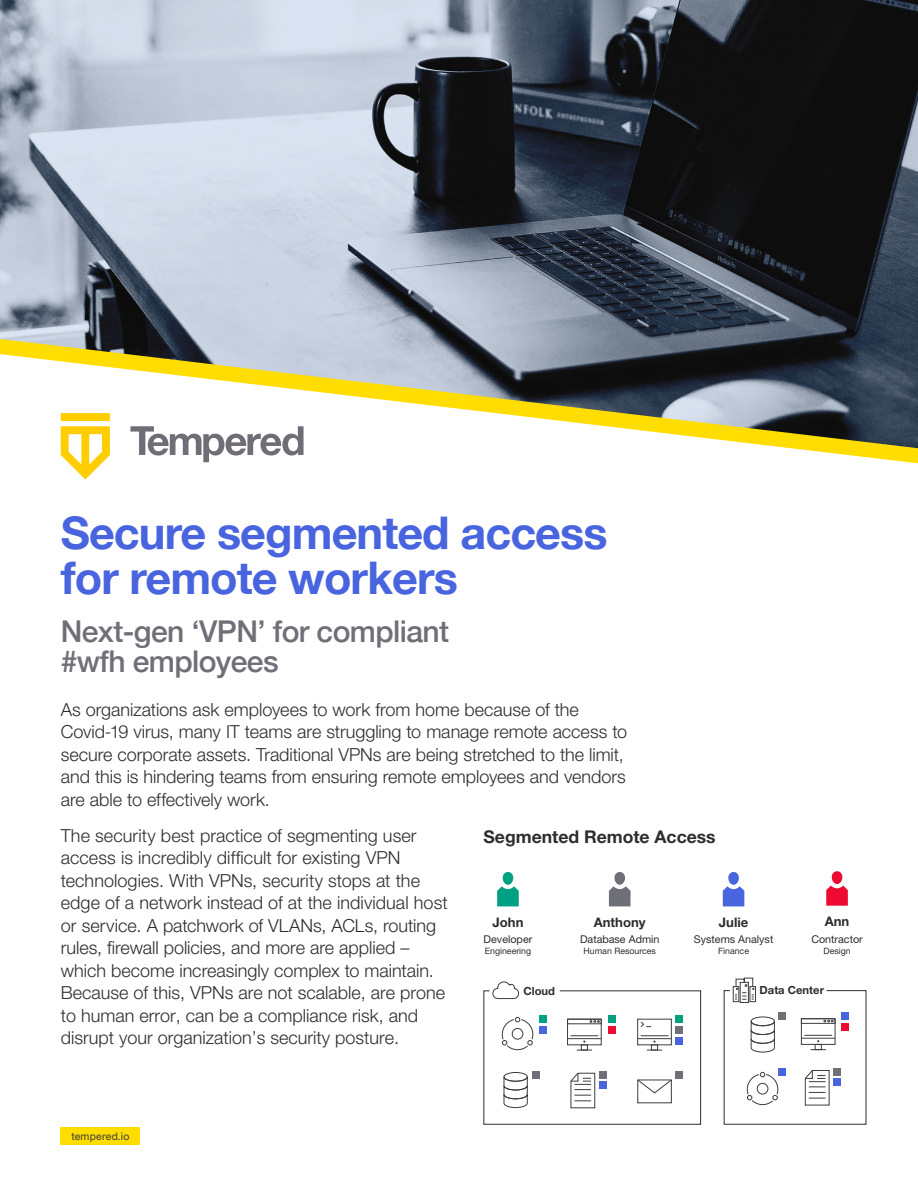
<style>
.page{position:relative;width:918px;height:1188px;background:#fff}
.page>*{position:absolute;margin:0;border:0;box-sizing:border-box;transform-origin:0 0}
.t1{font:700 45px/45px "Helvetica Neue";letter-spacing:-.02em;color:#4864de}
.t2{font:500 30px/30px "Helvetica Neue";letter-spacing:-.02em;color:#6f6f78}
.t3{font:300 18px/22.5px "Helvetica Neue LT Pro";color:#2d2d2f}
.t4{font:700 17.55px "Helvetica Neue LT Pro";color:#2d2d2f}
.t5{font:700 13.2px "Helvetica Neue LT Pro";color:#2d2d2f}
.t6{font:700 11.25px "Helvetica Neue LT Pro";color:#2d2d2f}
.t7{font:10.8px "Helvetica Neue LT Pro";color:#2d2d2f}
.t8{font:10.5px "Helvetica Neue LT Pro";letter-spacing:.02em;color:#3d3d40}
.t9{font:8.85px "Helvetica Neue LT Pro";color:#2d2d2f}
</style>
<div class="page">
<img style="left:0;top:0;width:918px;height:328px">
<svg style="left:80px;top:474px;width:11px;height:6px"></svg>
<div style="left:61px;top:1127px;width:79px;height:18px;background:#fd0"></div>
<svg style="left:0;top:328px;width:918px;height:146px"></svg>
<svg style="left:497px;top:872px;width:22px;height:34px"></svg>
<svg style="left:609px;top:872px;width:22px;height:34px"></svg>
<svg style="left:723px;top:872px;width:21px;height:34px"></svg>
<svg style="left:826px;top:871px;width:22px;height:35px"></svg>
<svg style="left:723px;top:977px;width:144px;height:148px"></svg>
<svg style="left:483px;top:981px;width:218px;height:144px"></svg>
<h1 class="t1" style="left:61px;top:511px;width:548px">Secure segmented access for remote workers</h1>
<h2 class="t2" style="left:61px;top:614px;width:390px">Next-gen ‘VPN’ for compliant #wfh employees</h2>
<p class="t3" style="left:61px;top:697px;width:568px">As organizations ask employees to work from home because of the Covid-19 virus, many IT teams are struggling to manage remote access to secure corporate assets. Traditional VPNs are being stretched to the limit, and this is hindering teams from ensuring remote employees and vendors are able to effectively work.</p>
<p class="t3" style="left:61px;top:823px;width:357px">The security best practice of segmenting user</p>
<p class="t4" style="left:484px;top:826px;width:234px">Segmented Remote Access</p>
<p class="t3" style="left:61px;top:846px;width:388px">access is incredibly difficult for existing VPN technologies. With VPNs, security stops at the edge of a network instead of at the individual host or service. A patchwork of VLANs, ACLs, routing rules, firewall policies, and more are applied – which become increasingly complex to maintain.<br>Because of this, VPNs are not scalable, are prone to human error, can be a compliance risk, and disrupt your organization’s security posture.</p>
<p class="t5" style="left:493px;top:914px;width:32px">John</p>
<p class="t5" style="left:594px;top:914px;width:53px">Anthony</p>
<p class="t5" style="left:719px;top:914px;width:31px">Julie</p>
<p class="t5" style="left:825px;top:914px;width:26px">Ann</p>
<p class="t7" style="left:694px;top:933px;width:81px">Systems Analyst</p>
<p class="t9" style="left:718px;top:945px;width:32px">Finance</p>
<p class="t7" style="left:811px;top:933px;width:53px">Contractor</p>
<p class="t9" style="left:824px;top:945px;width:29px">Design</p>
<p class="t7" style="left:484px;top:933px;width:50px">Developer</p>
<p class="t9" style="left:485px;top:945px;width:48px">Engineering</p>
<p class="t6" style="left:523px;top:984px;width:33px">Cloud</p>
<p class="t6" style="left:760px;top:983px;width:66px">Data Center</p>
<p class="t7" style="left:580px;top:933px;width:81px">Database Admin</p>
<p class="t9" style="left:584px;top:945px;width:74px">Human Resources</p>
<p class="t8" style="left:71px;top:1130px;width:60px">tempered.io</p>
</div>
